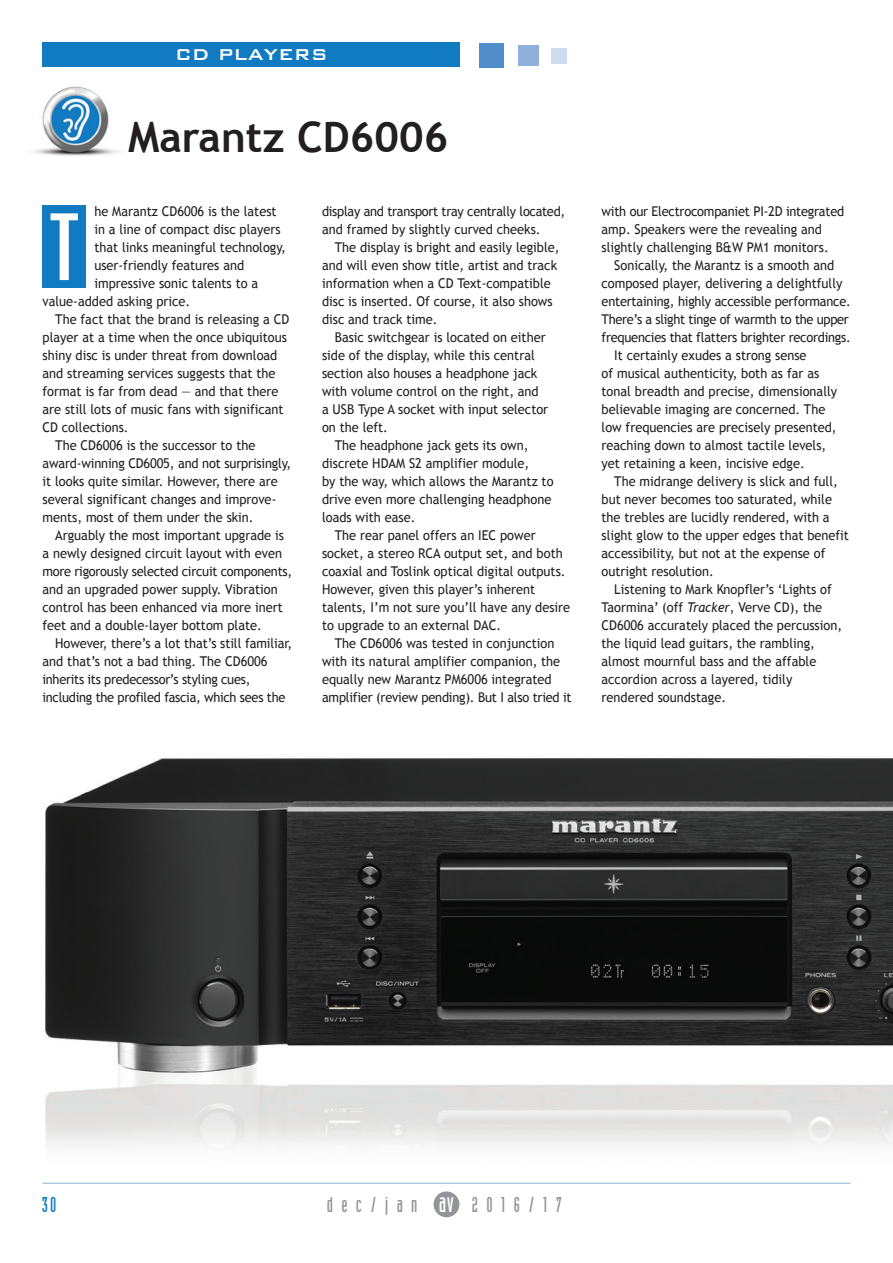
<style>
.page{position:relative;width:893px;height:1263px;background:#fff}
.page>*{position:absolute;margin:0;border:0;box-sizing:border-box;transform-origin:0 0}
.Drop_Cap{font:93.3px "Industria Solid";color:#fff;scale:1.32 1}
.Product_Header{font:700 42px "Trebuchet MS";color:#231f20}
.t1{font:25.5px "Industria Solid";color:#fff}
.t2{font:21px "Industria Solid";letter-spacing:.4em;color:#939598}
.Page_Strap{font:500 21px "Bank Gothic";color:#fff}
.t3{font:21px "Industria Solid";color:#107bc1}
.Body_Copy{font:13.5px/18px "Trebuchet MS";color:#231f20;scale:.95 1}
.Body_Copy-2{font:13.5px/18px "Trebuchet MS";letter-spacing:-.02em;color:#231f20;scale:.95 1}
.s1{font-style:italic}
</style>
<div class="page">
<img style="left:42px;top:758px;width:851px;height:442px">
<hr style="left:43px;top:1183px;width:807px;height:1px;background:#8fb0db">
<div style="left:434px;top:1191px;width:25px;height:26px;background:#939598;border-radius:50%"></div>
<img style="left:33px;top:65px;width:85px;height:91px">
<div style="left:43px;top:43px;width:417px;height:24px;background:#107bc1"></div>
<div style="left:551px;top:48px;width:16px;height:16px;background:#cfdbef"></div>
<div style="left:518px;top:46px;width:20px;height:20px;background:#8fb0db"></div>
<div style="left:479px;top:43px;width:24px;height:24px;background:#518dca"></div>
<div style="left:43px;top:205px;width:43px;height:83px;background:#107bc1"></div>
<p class="Page_Strap" style="left:175px;top:38px;width:154px">CD PLAYERS</p>
<p class="Product_Header" style="left:128px;top:111px;width:322px">Marantz CD6006</p>
<p class="Body_Copy" style="left:94px;top:202px;width:193px">he Marantz CD6006 is the latest</p>
<p class="Body_Copy" style="left:94px;top:220px;width:198px">in a line of compact disc players</p>
<p class="Body_Copy" style="left:94px;top:238px;width:203px">that links meaningful technology,</p>
<p class="Body_Copy" style="left:94px;top:256px;width:159px">user-friendly features and</p>
<p class="Body_Copy" style="left:94px;top:274px;width:174px">impressive sonic talents to a</p>
<p class="Body_Copy" style="left:43px;top:292px;width:157px">value-added asking price.</p>
<p class="Body_Copy" style="left:43px;top:310px;width:261px;text-indent:13px">The fact that the brand is releasing a CD player at a time when the once ubiquitous shiny disc is under threat from download and streaming services suggests that the format is far from dead — and that there are still lots of music fans with significant CD collections.</p>
<p class="Body_Copy" style="left:43px;top:436px;width:263px;text-indent:13px">The CD6006 is the successor to the award-winning CD6005, and not surprisingly, it looks quite similar. However, there are several significant changes and improve&shy;ments, most of them under the skin.</p>
<p class="Body_Copy" style="left:43px;top:526px;width:264px;text-indent:13px">Arguably the most important upgrade is a newly designed circuit layout with even more rigorously selected circuit components, and an upgraded power supply. Vibration control has been enhanced via more inert feet and a double-layer bottom plate.</p>
<p class="Body_Copy-2" style="left:43px;top:634px;width:264px;text-indent:13px">However, there’s a lot that’s still familiar, and that’s not a bad thing. The CD6006 inherits its predecessor’s styling cues, including the profiled fascia, which sees the</p>
<p class="Drop_Cap" style="left:49px;top:196px;width:24px">T</p>
<p class="Body_Copy-2" style="left:322px;top:202px;width:258px">display and transport tray centrally located, and framed by slightly curved cheeks.</p>
<p class="Body_Copy" style="left:322px;top:238px;width:252px;text-indent:13px">The display is bright and easily legible, and will even show title, artist and track information when a CD Text-compatible disc is inserted. Of course, it also shows disc and track time.</p>
<p class="Body_Copy" style="left:322px;top:328px;width:240px;text-indent:13px">Basic switchgear is located on either side of the display, while this central section also houses a headphone jack with volume control on the right, and a USB Type A socket with input selector on the left.</p>
<p class="Body_Copy" style="left:322px;top:436px;width:245px;text-indent:13px">The headphone jack gets its own, discrete HDAM S2 amplifier module,<br>by the way, which allows the Marantz to drive even more challenging headphone loads with ease.</p>
<p class="Body_Copy" style="left:322px;top:526px;width:263px;text-indent:13px">The rear panel offers an IEC power socket, a stereo RCA output set, and both coaxial and Toslink optical digital outputs.<br>However, given this player’s inherent talents, I’m not sure you’ll have any desire to upgrade to an external DAC.</p>
<p class="Body_Copy" style="left:322px;top:634px;width:264px;text-indent:13px">The CD6006 was tested in conjunction with its natural amplifier companion, the equally new Marantz PM6006 integrated amplifier (review pending). But I also tried it</p>
<p class="Body_Copy" style="left:602px;top:202px;width:257px">with our Electrocompaniet PI-2D integrated amp. Speakers were the revealing and slightly challenging B&amp;W PM1 monitors.</p>
<p class="Body_Copy" style="left:602px;top:256px;width:264px;text-indent:13px">Sonically, the Marantz is a smooth and composed player, delivering a delightfully entertaining, highly accessible performance.<br>There’s a slight tinge of warmth to the upper frequencies that flatters brighter recordings.</p>
<p class="Body_Copy" style="left:602px;top:346px;width:250px;text-indent:13px">It certainly exudes a strong sense<br>of musical authenticity, both as far as tonal breadth and precise, dimensionally believable imaging are concerned. The low frequencies are precisely presented, reaching down to almost tactile levels, yet retaining a keen, incisive edge.</p>
<p class="Body_Copy" style="left:602px;top:472px;width:262px;text-indent:13px">The midrange delivery is slick and full, but never becomes too saturated, while the trebles are lucidly rendered, with a slight glow to the upper edges that benefit accessibility, but not at the expense of outright resolution.</p>
<p class="Body_Copy" style="left:602px;top:580px;width:255px;text-indent:13px">Listening to Mark Knopfler’s ‘Lights of Taormina’ (off <span class="s1">Tracker</span>, Verve CD), the CD6006 accurately placed the percussion, the liquid lead guitars, the rambling, almost mournful bass and the affable accordion across a layered, tidily rendered soundstage.</p>
<p class="t3" style="left:42px;top:1193px;width:16px">30</p>
<p class="t2" style="left:327px;top:1193px;width:92px">dec/jan</p>
<p class="t2" style="left:472px;top:1193px;width:92px">2016/17</p>
<p class="t1" style="left:439px;top:1189px;width:17px">av</p>
</div>
